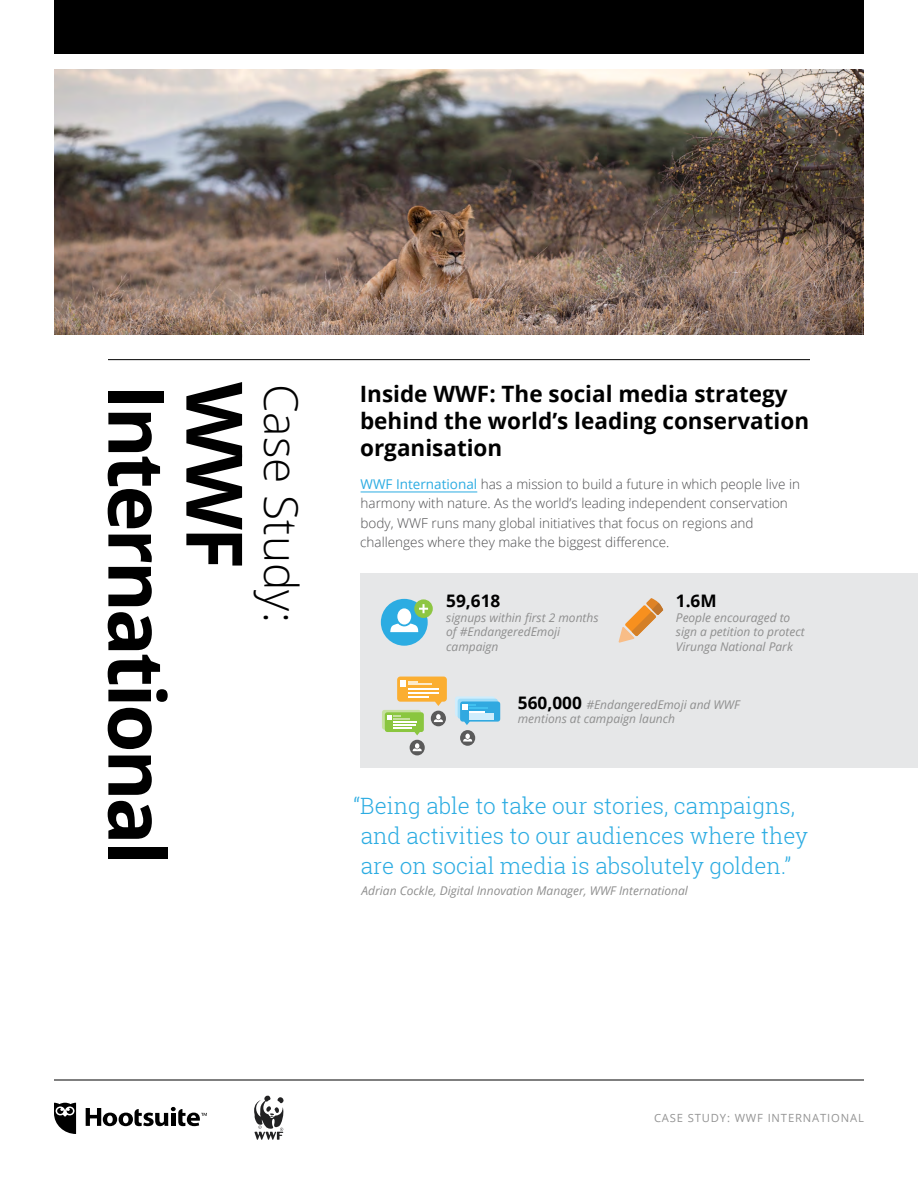
<style>
.page{position:relative;width:918px;height:1188px;background:#fff}
.page>*{position:absolute;margin:0;border:0;box-sizing:border-box;transform-origin:0 0}
.t1{font:700 78px "Open Sans";letter-spacing:-.04em;color:#000}
.t2{font:300 46.05px "Open Sans";color:#000}
.t3{font:300 22.5px/30px "Roboto Slab";color:#2cace2;text-align:center}
.t4{font:700 22.5px/27px "Open Sans";color:#000}
.t5{font:700 17.25px "Open Sans";color:#000}
.t6{font:300 13.5px/19.5px "Open Sans";color:#4d4d4f}
.t7{font:italic 12px/14.4px "Open Sans";color:#8e8e8e}
.t8{font:11.25px "Open Sans";letter-spacing:.075em;color:#949494}
.s1{font-weight:400;color:#2cace2}
.s2{font-weight:700;font-style:normal;font-size:17.25px;color:#000}
</style>
<div class="page">
<div style="left:54px;top:0;width:810px;height:54px;background:#000"></div>
<svg style="left:86px;top:1107px;width:121px;height:19px"></svg>
<svg style="left:54px;top:1103px;width:22px;height:31px"></svg>
<hr style="left:54px;top:1080px;width:810px;height:1px;background:#000">
<hr style="left:108px;top:359px;width:702px;height:1px;background:#000">
<svg style="left:254px;top:1096px;width:30px;height:44px"></svg>
<hr style="left:361px;top:492px;width:116px;height:1px;background:#2cace2">
<img style="left:54px;top:69px;width:810px;height:266px">
<div style="left:361px;top:573px;width:557px;height:194px;background:#e6e7e8"></div>
<svg style="left:455px;top:696px;width:40px;height:21px"></svg>
<div style="left:458px;top:699px;width:40px;height:20px;background:#9fddf9;border-radius:3px"></div>
<svg style="left:460px;top:701px;width:40px;height:24px"></svg>
<div style="left:469px;top:714px;width:25px;height:6px;background:#cfedfc"></div>
<svg style="left:397px;top:677px;width:50px;height:29px"></svg>
<div style="left:382px;top:710px;width:39px;height:20px;background:linear-gradient(to bottom,#c1de97,#b9da8a);border-radius:3px"></div>
<svg style="left:385px;top:712px;width:39px;height:23px"></svg>
<svg style="left:410px;top:740px;width:15px;height:15px"></svg>
<svg style="left:413px;top:743px;width:9px;height:8px"></svg>
<div style="left:431px;top:711px;width:15px;height:15px;background:#5a5a5a;border-radius:50%"></div>
<svg style="left:434px;top:714px;width:9px;height:8px"></svg>
<svg style="left:460px;top:730px;width:15px;height:16px"></svg>
<svg style="left:463px;top:734px;width:9px;height:8px"></svg>
<svg style="left:618px;top:598px;width:46px;height:45px"></svg>
<div style="left:381px;top:599px;width:47px;height:47px;background:#2cace2;border-radius:50%"></div>
<svg style="left:390px;top:624px;width:29px;height:8px"></svg>
<div style="left:397px;top:608px;width:14px;height:17px;background:#fff;border-radius:50%"></div>
<div style="left:414px;top:599px;width:19px;height:19px;background:#8dc642;border-radius:50%"></div>
<svg style="left:419px;top:604px;width:9px;height:9px"></svg>
<h1 class="t1" style="left:192px;top:384px;width:483px;rotate:90deg">International</h1>
<h1 class="t1" style="left:270px;top:382px;width:189px;rotate:90deg">WWF</h1>
<h2 class="t2" style="left:313px;top:384px;width:240px;rotate:90deg">Case Study:</h2>
<h3 class="t4" style="left:360px;top:380px;width:451px">Inside WWF: The social media strategy behind the world’s leading conservation organisation</h3>
<p class="t6" style="left:360px;top:474px;width:441px"><span class="s1">WWF International</span> has a mission to build a future in which people live in harmony with nature. As the world’s leading independent conservation body, WWF runs many global initiatives that focus on regions and challenges where they make the biggest difference.</p>
<p class="t5" style="left:446px;top:589px;width:56px">59,618</p>
<p class="t7" style="left:446px;top:610px;width:154px">signups within first 2 months of #EndangeredEmoji campaign</p>
<p class="t5" style="left:676px;top:589px;width:42px">1.6M</p>
<p class="t7" style="left:676px;top:610px;width:130px">People encouraged to sign a petition to protect<br>Virunga National Park</p>
<p class="t7" style="left:518px;top:697px;width:223px"><span class="s2">560,000</span> #EndangeredEmoji and WWF mentions at campaign launch</p>
<h3 class="t3" style="left:354px;top:790px;width:456px">“Being able to take our stories, campaigns, and activities to our audiences where they are on social media is absolutely golden.”</h3>
<p class="t7" style="left:362px;top:883px;width:328px">Adrian Cockle, Digital Innovation Manager, WWF International</p>
<p class="t8" style="left:654px;top:1110px;width:211px">CASE STUDY: WWF INTERNATIONAL</p>
</div>
